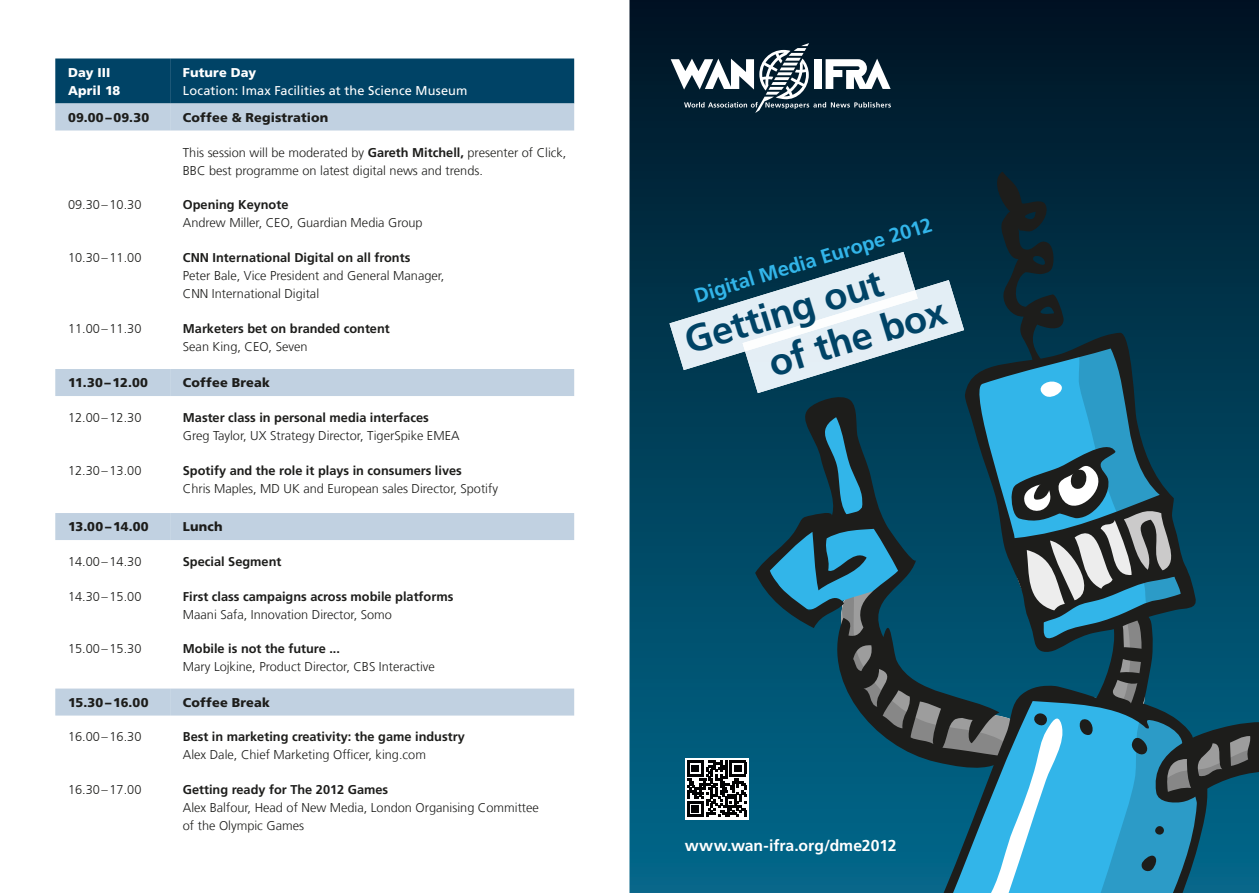
<style>
.page{position:relative;width:1259px;height:893px;background:#fff}
.page>*{position:absolute;margin:0;border:0;box-sizing:border-box;transform-origin:0 0}
.t1{font:700 37.95px/45.6px "Frutiger LT Com";color:#004366}
.t2{font:700 20.1px "Frutiger LT Com";color:#32b5e9}
.t3{font:700 15.75px "Frutiger LT Com";color:#fff}
.t4{font:300 12.75px/18px "Frutiger LT Com";color:#1d1d1b}
.t5{font:700 12.75px "Frutiger LT Com";color:#1d1d1b}
.t6{font:900 12.75px "Frutiger LT Com";letter-spacing:.015em;color:#1d1d1b}
.t7{font:12.75px "Frutiger LT Com";letter-spacing:.01em;color:#fff}
.t8{font:900 12.75px/18px "Frutiger LT Com";letter-spacing:.01em;color:#fff}
.s1{font-weight:700}
</style>
<div class="page">
<svg style="left:629px;top:0;width:630px;height:893px;background:#042538"></svg>
<svg style="left:642px;top:613px;width:27px;height:280px;background:#005b7c"></svg>
<svg style="left:670px;top:43px;width:221px;height:70px"></svg>
<div style="left:55px;top:59px;width:115px;height:45px;background:#004366"></div>
<div style="left:170px;top:59px;width:404px;height:45px;background:#004366"></div>
<div style="left:55px;top:104px;width:115px;height:27px;background:#c1d1e1"></div>
<div style="left:170px;top:104px;width:404px;height:27px;background:#c1d1e1"></div>
<div style="left:55px;top:369px;width:115px;height:27px;background:#c1d1e1"></div>
<div style="left:170px;top:369px;width:404px;height:27px;background:#c1d1e1"></div>
<div style="left:55px;top:513px;width:115px;height:27px;background:#c1d1e1"></div>
<div style="left:170px;top:513px;width:404px;height:27px;background:#c1d1e1"></div>
<div style="left:55px;top:689px;width:115px;height:27px;background:#c1d1e1"></div>
<div style="left:170px;top:689px;width:404px;height:27px;background:#c1d1e1"></div>
<svg style="left:669px;top:171px;width:590px;height:722px;background:#1f5c74"></svg>
<hr style="left:729px;top:760px;width:17px;height:3px;background:#020203">
<p class="t8" style="left:68px;top:63px;width:54px">Day III<br>April 18</p>
<p class="t8" style="left:183px;top:63px;width:75px">Future Day</p>
<p class="t7" style="left:183px;top:83px;width:286px">Location: Imax Facilities at the Science Museum</p>
<p class="t6" style="left:68px;top:109px;width:83px">09.00 – 09.30</p>
<p class="t6" style="left:183px;top:109px;width:147px">Coffee &amp; Registration</p>
<p class="t4" style="left:183px;top:143px;width:385px">This session will be moderated by <span class="s1">Gareth Mitchell,</span> presenter of Click,<br>BBC best programme on latest digital news and trends.</p>
<p class="t4" style="left:68px;top:196px;width:75px">09.30 – 10.30</p>
<p class="t5" style="left:183px;top:197px;width:107px">Opening Keynote</p>
<p class="t4" style="left:183px;top:214px;width:241px">Andrew Miller, CEO, Guardian Media Group</p>
<p class="t4" style="left:68px;top:249px;width:75px">10.30 – 11.00</p>
<p class="t5" style="left:183px;top:250px;width:229px">CNN International Digital on all fronts</p>
<p class="t4" style="left:183px;top:267px;width:263px">Peter Bale, Vice President and General Manager,<br>CNN International Digital</p>
<p class="t4" style="left:68px;top:320px;width:75px">11.00 – 11.30</p>
<p class="t5" style="left:183px;top:321px;width:208px">Marketers bet on branded content</p>
<p class="t4" style="left:183px;top:338px;width:126px">Sean King, CEO, Seven</p>
<p class="t6" style="left:68px;top:375px;width:82px">11.30 – 12.00</p>
<p class="t6" style="left:183px;top:375px;width:89px">Coffee Break</p>
<p class="t4" style="left:68px;top:408px;width:75px">12.00 – 12.30</p>
<p class="t5" style="left:183px;top:410px;width:247px">Master class in personal media interfaces</p>
<p class="t4" style="left:183px;top:426px;width:278px">Greg Taylor, UX Strategy Director, TigerSpike EMEA</p>
<p class="t4" style="left:68px;top:461px;width:75px">12.30 – 13.00</p>
<p class="t5" style="left:183px;top:463px;width:280px">Spotify and the role it plays in consumers lives</p>
<p class="t4" style="left:183px;top:479px;width:317px">Chris Maples, MD UK and European sales Director, Spotify</p>
<p class="t6" style="left:68px;top:519px;width:82px">13.00 – 14.00</p>
<p class="t6" style="left:183px;top:519px;width:41px">Lunch</p>
<p class="t4" style="left:68px;top:552px;width:75px">14.00 – 14.30</p>
<p class="t5" style="left:183px;top:554px;width:100px">Special Segment</p>
<p class="t4" style="left:68px;top:587px;width:75px">14.30 – 15.00</p>
<p class="t5" style="left:183px;top:589px;width:272px">First class campaigns across mobile platforms</p>
<p class="t4" style="left:183px;top:605px;width:210px">Maani Safa, Innovation Director, Somo</p>
<p class="t4" style="left:68px;top:640px;width:75px">15.00 – 15.30</p>
<p class="t5" style="left:183px;top:641px;width:159px">Mobile is not the future ...</p>
<p class="t4" style="left:183px;top:658px;width:253px">Mary Lojkine, Product Director, CBS Interactive</p>
<p class="t6" style="left:68px;top:694px;width:82px">15.30 – 16.00</p>
<p class="t6" style="left:183px;top:694px;width:89px">Coffee Break</p>
<p class="t4" style="left:68px;top:728px;width:75px">16.00 – 16.30</p>
<p class="t5" style="left:183px;top:729px;width:283px">Best in marketing creativity: the game industry</p>
<p class="t4" style="left:183px;top:746px;width:244px">Alex Dale, Chief Marketing Officer, king.com</p>
<p class="t4" style="left:68px;top:781px;width:75px">16.30 – 17.00</p>
<p class="t5" style="left:183px;top:782px;width:207px">Getting ready for The 2012 Games</p>
<p class="t4" style="left:183px;top:799px;width:357px">Alex Balfour, Head of New Media, London Organising Committee of the Olympic Games</p>
<h2 class="t2" style="left:691px;top:285px;width:249px;rotate:-17deg">Digital Media Europe 2012</h2>
<h1 class="t1" style="left:749px;top:299px;width:185px;text-indent:-74px;rotate:-17deg">Getting out<br>of the box</h1>
<p class="t3" style="left:685px;top:836px;width:213px">www.wan-ifra.org/dme2012</p>
</div>
